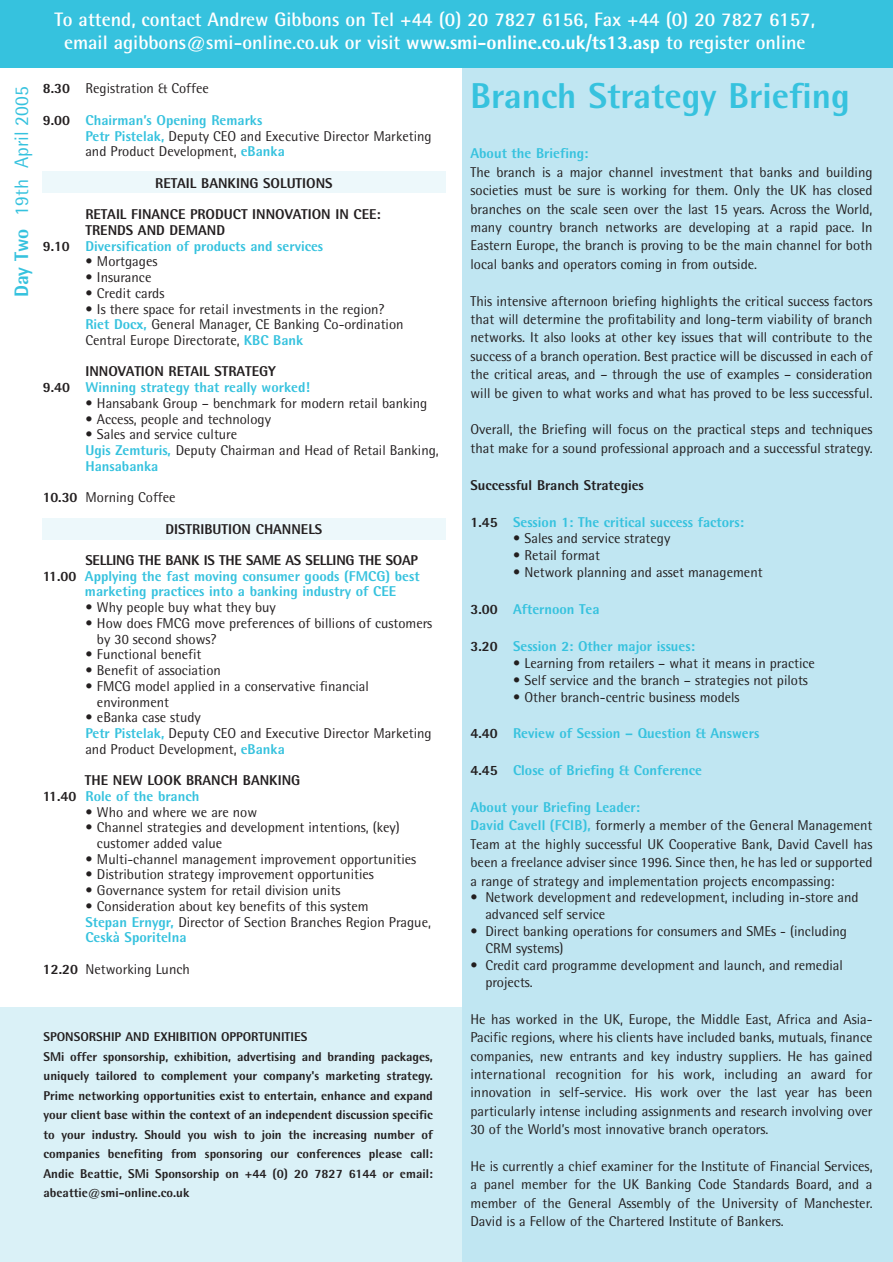
<style>
.page{position:relative;width:893px;height:1262px;background:#fff}
.page>*{position:absolute;margin:0;border:0;box-sizing:border-box;transform-origin:0 0}
.t1{font:800 36px "Rotis Semi Sans";color:#36c2de}
.t2{font:700 19.5px/22.5px "Rotis Semi Sans";color:#fff;text-align:center}
.t3{font:19.5px "Rotis Semi Sans";color:#36c2de}
.t4{font:14.25px/18.5px "Rotis Semi Sans";color:#231f20}
.t5{font:800 14.25px/15.8px "Rotis Semi Sans";color:#36c2de;text-align:center}
.t6{font:800 14.25px/15.8px "Rotis Semi Sans";color:#231f20}
.t7{font:800 12.75px/19.5px "Rotis Semi Sans";color:#231f20}
.s1{font-weight:800}
.s2{font-weight:800;color:#36c2de}
.s3{color:#231f20}
.s4{color:#36c2de}
</style>
<div class="page">
<div style="left:1px;top:1007px;width:478px;height:255px;background:#daf1f7"></div>
<div style="left:42px;top:518px;width:403px;height:21px;background:#edf8fb"></div>
<div style="left:42px;top:172px;width:403px;height:21px;background:#edf8fb"></div>
<div style="left:462px;top:51px;width:430px;height:1211px;background:#c0e6f2"></div>
<div style="left:1px;top:0;width:891px;height:68px;background:#36c2de"></div>
<h2 class="t2" style="left:55px;top:10px;width:762px">To attend, contact Andrew Gibbons on Tel +44 (0) 20 7827 6156, Fax +44 (0) 20 7827 6157, email agibbons@smi-online.co.uk or visit <span class="s1">www.smi-online.co.uk/ts13.asp</span> to register online</h2>
<h2 class="t3" style="left:15px;top:297px;width:212px;rotate:-90deg"><span class="s1">Day Two</span> 19th April 2005</h2>
<p class="t4" style="left:43px;top:81px;width:167px"><span class="s1">8.30</span> Registration &amp; Coffee</p>
<p class="t4" style="left:85px;top:114px;width:348px;line-height:15.8px;text-indent:-42px"><span class="s1">9.00</span> <span class="s2">Chairman’s Opening Remarks<br>Petr Pistelak,</span> Deputy CEO and Executive Director Marketing and Product Development, <span class="s2">eBanka</span></p>
<p class="t6" style="left:155px;top:176px;width:179px">RETAIL BANKING SOLUTIONS</p>
<p class="t6" style="left:85px;top:208px;width:297px">RETAIL FINANCE PRODUCT INNOVATION IN CEE:</p>
<p class="t6" style="left:85px;top:224px;width:141px">TRENDS AND DEMAND</p>
<p class="t5" style="left:43px;top:239px;width:282px"><span class="s3">9.10</span> Diversification of products and services</p>
<p class="t4" style="left:85px;top:254px;width:73px">• Mortgages</p>
<p class="t4" style="left:85px;top:269px;width:67px">• Insurance</p>
<p class="t4" style="left:85px;top:285px;width:80px">• Credit cards</p>
<p class="t4" style="left:85px;top:302px;width:320px;line-height:15.8px">• Is there space for retail investments in the region?<br><span class="s2">Riet Docx,</span> General Manager, CE Banking Co-ordination<br>Central Europe Directorate, <span class="s2">KBC Bank</span></p>
<p class="t5" style="left:43px;top:365px;width:268px"><span class="s3">INNOVATION RETAIL STRATEGY<br>9.40</span> Winning strategy that really worked!</p>
<p class="t4" style="left:85px;top:395px;width:343px">• Hansabank Group – benchmark for modern retail banking</p>
<p class="t4" style="left:85px;top:411px;width:187px">• Access, people and technology</p>
<p class="t4" style="left:85px;top:428px;width:355px;line-height:15.8px">• Sales and service culture<br><span class="s2">Ugis Zemturis,</span> Deputy Chairman and Head of Retail Banking,<br><span class="s2">Hansabanka</span></p>
<p class="t4" style="left:43px;top:489px;width:134px"><span class="s1">10.30</span> Morning Coffee</p>
<p class="t6" style="left:165px;top:522px;width:158px">DISTRIBUTION CHANNELS</p>
<p class="t6" style="left:85px;top:554px;width:334px">SELLING THE BANK IS THE SAME AS SELLING THE SOAP</p>
<p class="t5" style="left:43px;top:569px;width:378px"><span class="s3">11.00</span> Applying the fast moving consumer goods (FMCG) best</p>
<p class="t5" style="left:85px;top:585px;width:313px">marketing practices into a banking industry of CEE</p>
<p class="t4" style="left:85px;top:599px;width:192px">• Why people buy what they buy</p>
<p class="t4" style="left:97px;top:616px;width:337px;line-height:15.8px;text-indent:-11px">• How does FMCG move preferences of billions of customers by 30 second shows?</p>
<p class="t4" style="left:85px;top:646px;width:117px">• Functional benefit</p>
<p class="t4" style="left:85px;top:662px;width:137px">• Benefit of association</p>
<p class="t4" style="left:97px;top:679px;width:273px;line-height:15.8px;text-indent:-11px">• FMCG model applied in a conservative financial environment</p>
<p class="t4" style="left:85px;top:711px;width:348px;line-height:15.8px">• eBanka case study<br><span class="s2">Petr Pistelak,</span> Deputy CEO and Executive Director Marketing and Product Development, <span class="s2">eBanka</span></p>
<p class="t6" style="left:43px;top:774px;width:259px;text-indent:42px">THE NEW LOOK BRANCH BANKING<br>11.40 <span class="s4">Role of the branch</span></p>
<p class="t4" style="left:85px;top:804px;width:173px">• Who and where we are now</p>
<p class="t4" style="left:97px;top:821px;width:304px;line-height:15.8px;text-indent:-11px">• Channel strategies and development intentions, (key) customer added value</p>
<p class="t4" style="left:85px;top:851px;width:332px">• Multi-channel management improvement opportunities</p>
<p class="t4" style="left:85px;top:866px;width:290px">• Distribution strategy improvement opportunities</p>
<p class="t4" style="left:85px;top:882px;width:256px">• Governance system for retail division units</p>
<p class="t4" style="left:85px;top:899px;width:347px;line-height:15.8px">• Consideration about key benefits of this system<br><span class="s2">Stepan Ernygr,</span> Director of Section Branches Region Prague,<br><span class="s2">Ceskà Sporitelna</span></p>
<p class="t4" style="left:43px;top:961px;width:148px"><span class="s1">12.20</span> Networking Lunch</p>
<p class="t7" style="left:43px;top:1028px;width:391px">SPONSORSHIP AND EXHIBITION OPPORTUNITIES<br>SMi offer sponsorship, exhibition, advertising and branding packages, uniquely tailored to complement your company's marketing strategy.<br>Prime networking opportunities exist to entertain, enhance and expand your client base within the context of an independent discussion specific to your industry. Should you wish to join the increasing number of companies benefiting from sponsoring our conferences please call:<br>Andie Beattie, SMi Sponsorship on +44 (0) 20 7827 6144 or email: abeattie@smi-online.co.uk</p>
<h1 class="t1" style="left:470px;top:84px;width:381px">Branch Strategy Briefing</h1>
<p class="t5" style="left:470px;top:147px;width:119px">About the Briefing:</p>
<p class="t4" style="left:470px;top:164px;width:403px;text-align:justify">The branch is a major channel investment that banks and building societies must be sure is working for them. Only the UK has closed branches on the scale seen over the last 15 years. Across the World, many country branch networks are developing at a rapid pace. In Eastern Europe, the branch is proving to be the main channel for both local banks and operators coming in from outside.</p>
<p class="t4" style="left:470px;top:293px;width:403px;text-align:justify">This intensive afternoon briefing highlights the critical success factors that will determine the profitability and long-term viability of branch networks. It also looks at other key issues that will contribute to the success of a branch operation. Best practice will be discussed in each of the critical areas, and – through the use of examples – consideration will be given to what works and what has proved to be less successful.</p>
<p class="t4" style="left:470px;top:422px;width:403px">Overall, the Briefing will focus on the practical steps and techniques that make for a sound professional approach and a successful strategy.</p>
<p class="t6" style="left:470px;top:478px;width:175px">Successful Branch Strategies</p>
<p class="t5" style="left:470px;top:515px;width:275px"><span class="s3">1.45</span> Session 1: The critical success factors:</p>
<p class="t4" style="left:513px;top:531px;width:159px">• Sales and service strategy</p>
<p class="t4" style="left:513px;top:547px;width:89px">• Retail format</p>
<p class="t4" style="left:513px;top:564px;width:251px">• Network planning and asset management</p>
<p class="t5" style="left:470px;top:603px;width:131px"><span class="s3">3.00</span> Afternoon Tea</p>
<p class="t5" style="left:470px;top:639px;width:226px"><span class="s3">3.20</span> Session 2: Other major issues:</p>
<p class="t4" style="left:513px;top:655px;width:303px">• Learning from retailers – what it means in practice</p>
<p class="t4" style="left:513px;top:672px;width:296px">• Self service and the branch – strategies not pilots</p>
<p class="t4" style="left:513px;top:689px;width:228px">• Other branch-centric business models</p>
<p class="t5" style="left:470px;top:727px;width:290px"><span class="s3">4.40</span> Review of Session – Question &amp; Answers</p>
<p class="t5" style="left:470px;top:764px;width:233px"><span class="s3">4.45</span> Close of Briefing &amp; Conference</p>
<p class="t4" style="left:470px;top:799px;width:403px"><span class="s2">About your Briefing Leader:<br>David Cavell (FCIB),</span> formerly a member of the General Management Team at the highly successful UK Cooperative Bank, David Cavell has been a freelance adviser since 1996. Since then, he has led or supported a range of strategy and implementation projects encompassing:</p>
<p class="t4" style="left:485px;top:890px;width:375px;line-height:17px;text-indent:-15px">• Network development and redevelopment, including in-store and advanced self service</p>
<p class="t4" style="left:485px;top:924px;width:363px;line-height:17px;text-indent:-15px">• Direct banking operations for consumers and SMEs - (including<br>CRM systems)</p>
<p class="t4" style="left:485px;top:958px;width:359px;line-height:17px;text-indent:-15px">• Credit card programme development and launch, and remedial projects.</p>
<p class="t4" style="left:470px;top:1011px;width:403px;text-align:justify">He has worked in the UK, Europe, the Middle East, Africa and Asia-Pacific regions, where his clients have included banks, mutuals, finance companies, new entrants and key industry suppliers. He has gained international recognition for his work, including an award for innovation in self-service. His work over the last year has been particularly intense including assignments and research involving over 30 of the World’s most innovative branch operators.</p>
<p class="t4" style="left:470px;top:1158px;width:403px;text-align:justify">He is currently a chief examiner for the Institute of Financial Services, a panel member for the UK Banking Code Standards Board, and a member of the General Assembly of the University of Manchester.<br>David is a Fellow of the Chartered Institute of Bankers.</p>
</div>
